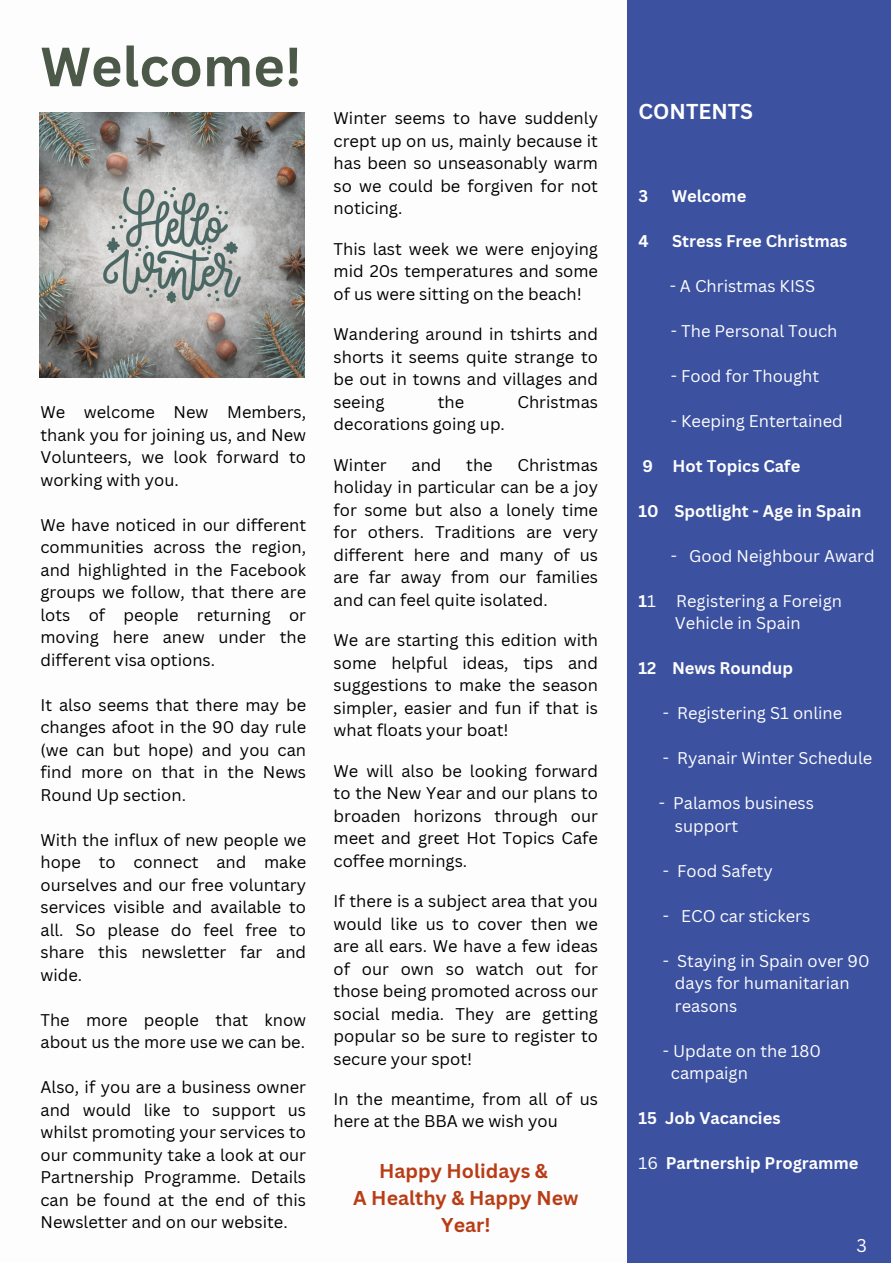
<style>
.page{position:relative;width:893px;height:1264px;background:#fff}
.page>*{position:absolute;margin:0;border:0;box-sizing:border-box;transform-origin:0 0}
.t1{font:700 54px "Canva Sans";color:#4c5948}
.t2{font:700 21px "Canva Sans";color:#fff}
.t3{font:700 19.5px/27px "Canva Sans";color:#b83d16;text-align:center}
.t4{font:18px "Canva Sans";color:#fff}
.t5{font:16.5px/22.5px "Canva Sans";color:#000;text-align:justify}
.t6{font:16.5px "Canva Sans";color:#fff}
.t7{font:700 16.5px "Canva Sans";color:#fff}
.s1{font-weight:700}
.s2{font-weight:400}
</style>
<div class="page">
<div style="left:627px;top:0;width:263px;height:1262px;background:#3c51a0"></div>
<img style="left:39px;top:112px;width:265px;height:266px">
<p class="t1" style="left:40px;top:29px;width:263px">Welcome!</p>
<p class="t5" style="left:40px;top:401px;width:267px">We welcome New Members, thank you for joining us, and New Volunteers, we look forward to working with you.</p>
<p class="t5" style="left:40px;top:513px;width:267px">We have noticed in our different communities across the region, and highlighted in the Facebook groups we follow, that there are lots of people returning or moving here anew under the different visa options.</p>
<p class="t5" style="left:40px;top:693px;width:267px">It also seems that there may be changes afoot in the 90 day rule (we can but hope) and you can find more on that in the News Round Up section.</p>
<p class="t5" style="left:40px;top:828px;width:267px">With the influx of new people we hope to connect and make ourselves and our free voluntary services visible and available to all. So please do feel free to share this newsletter far and wide.</p>
<p class="t5" style="left:40px;top:1008px;width:267px">The more people that know about us the more use we can be.</p>
<p class="t5" style="left:40px;top:1075px;width:267px">Also, if you are a business owner and would like to support us whilst promoting your services to our community take a look at our Partnership Programme. Details can be found at the end of this Newsletter and on our website.</p>
<p class="t5" style="left:333px;top:107px;width:266px">Winter seems to have suddenly crept up on us, mainly because it has been so unseasonably warm so we could be forgiven for not noticing.</p>
<p class="t5" style="left:333px;top:237px;width:266px">This last week we were enjoying mid 20s temperatures and some of us were sitting on the beach!</p>
<p class="t5" style="left:333px;top:322px;width:266px">Wandering around in tshirts and shorts it seems quite strange to be out in towns and villages and seeing</p>
<p class="t5" style="left:438px;top:390px;width:28px">the</p>
<p class="t5" style="left:517px;top:390px;width:82px">Christmas</p>
<p class="t5" style="left:333px;top:412px;width:173px">decorations going up.</p>
<p class="t5" style="left:333px;top:453px;width:55px">Winter</p>
<p class="t5" style="left:411px;top:453px;width:31px">and</p>
<p class="t5" style="left:466px;top:453px;width:28px">the</p>
<p class="t5" style="left:333px;top:453px;width:266px;text-indent:184px">Christmas holiday in particular can be a joy for some but also a lonely time for others. Traditions are very different here and many of us are far away from our families and can feel quite isolated.</p>
<p class="t5" style="left:333px;top:628px;width:266px">We are starting this edition with some helpful ideas, tips and suggestions to make the season simpler, easier and fun if that is what floats your boat!</p>
<p class="t5" style="left:333px;top:759px;width:266px">We will also be looking forward to the New Year and our plans to broaden horizons through our meet and greet Hot Topics Cafe coffee mornings.</p>
<p class="t5" style="left:333px;top:889px;width:266px">If there is a subject area that you would like us to cover then we are all ears. We have a few ideas of our own so watch out for those being promoted across our social media. They are getting popular so be sure to register to secure your spot!</p>
<p class="t5" style="left:333px;top:1087px;width:266px">In the meantime, from all of us here at the BBA we wish you</p>
<p class="t3" style="left:379px;top:1156px;width:170px">Happy Holidays &amp;</p>
<p class="t3" style="left:353px;top:1183px;width:227px">A Healthy &amp; Happy New<br>Year!</p>
<p class="t2" style="left:638px;top:97px;width:116px">CONTENTS</p>
<p class="t7" style="left:638px;top:184px;width:11px">3</p>
<p class="t7" style="left:671px;top:184px;width:76px">Welcome</p>
<p class="t7" style="left:638px;top:229px;width:12px">4</p>
<p class="t7" style="left:672px;top:229px;width:177px">Stress Free Christmas</p>
<p class="t6" style="left:669px;top:274px;width:147px">- A Christmas KISS</p>
<p class="t6" style="left:671px;top:319px;width:168px">- The Personal Touch</p>
<p class="t6" style="left:671px;top:364px;width:150px">- Food for Thought</p>
<p class="t6" style="left:671px;top:409px;width:173px">- Keeping Entertained</p>
<p class="t7" style="left:642px;top:454px;width:159px">9 Hot Topics Cafe</p>
<p class="t7" style="left:638px;top:499px;width:224px">10 Spotlight - Age in Spain</p>
<p class="t6" style="left:671px;top:544px;width:205px">- Good Neighbour Award</p>
<p class="t6" style="left:638px;top:589px;width:205px"><span class="s1">1</span>1 Registering a Foreign</p>
<p class="t6" style="left:675px;top:611px;width:127px">Vehicle in Spain</p>
<p class="t7" style="left:638px;top:656px;width:156px">12 News Roundup</p>
<p class="t6" style="left:662px;top:701px;width:181px">- Registering S1 online</p>
<p class="t6" style="left:662px;top:746px;width:211px">- Ryanair Winter Schedule</p>
<p class="t6" style="left:658px;top:791px;width:157px">- Palamos business</p>
<p class="t6" style="left:675px;top:814px;width:65px">support</p>
<p class="t6" style="left:662px;top:859px;width:111px">- Food Safety</p>
<p class="t6" style="left:662px;top:904px;width:149px">- ECO car stickers</p>
<p class="t6" style="left:662px;top:949px;width:208px">- Staying in Spain over 90</p>
<p class="t6" style="left:675px;top:971px;width:176px">days for humanitarian</p>
<p class="t6" style="left:675px;top:994px;width:64px">reasons</p>
<p class="t6" style="left:662px;top:1039px;width:160px">- Update on the 180</p>
<p class="t6" style="left:671px;top:1061px;width:78px">campaign</p>
<p class="t7" style="left:638px;top:1106px;width:143px">15 Job Vacancies</p>
<p class="t7" style="left:638px;top:1151px;width:221px"><span class="s2">16</span> Partnership Programme</p>
<p class="t4" style="left:856px;top:1232px;width:12px">3</p>
</div>
